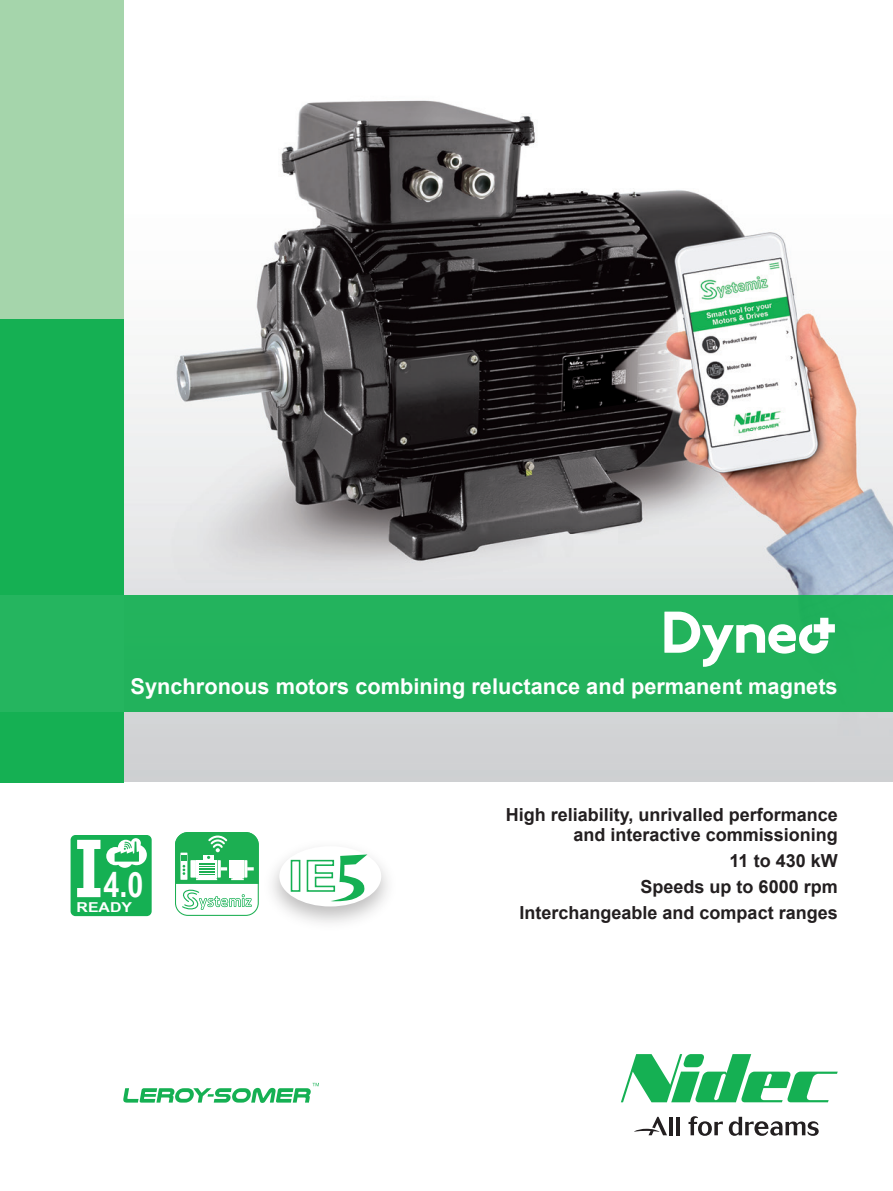
<style>
.page{position:relative;width:893px;height:1191px;background:#fff}
.page>*{position:absolute;margin:0;border:0;box-sizing:border-box;transform-origin:0 0}
.t1{font:600 80.25px "Lubalin Graph";color:#fff}
.t2{font:700 34.95px "Arial Narrow";color:#fff}
.t3{font:700 21.75px "Arial";color:#fff}
.t4{font:700 18px/25.8px "Arial";color:#231f20;text-align:right}
.t5{font:700 13.65px "Arial Narrow";color:#fff;scale:1.42 1}
</style>
<div class="page">
<svg style="left:123px;top:1082px;width:196px;height:20px"></svg>
<svg style="left:621px;top:1054px;width:217px;height:48px"></svg>
<svg style="left:688px;top:1116px;width:35px;height:19px"></svg>
<svg style="left:729px;top:1116px;width:90px;height:19px"></svg>
<hr style="left:669px;top:1116px;width:4px;height:19px;background:#231f20">
<hr style="left:676px;top:1116px;width:4px;height:19px;background:#231f20">
<svg style="left:634px;top:1116px;width:33px;height:19px"></svg>
<img style="left:123px;top:0;width:770px;height:782px">
<div style="left:0;top:0;width:123px;height:726px;background:#a5d5ab"></div>
<div style="left:0;top:319px;width:123px;height:463px;background:#15b053"></div>
<div style="left:0;top:595px;width:893px;height:117px;background:#22b35c"></div>
<svg style="left:175px;top:832px;width:82px;height:84px"></svg>
<div style="left:71px;top:835px;width:81px;height:81px;background:#15b053;border-radius:5px"></div>
<svg style="left:106px;top:838px;width:41px;height:30px"></svg>
<img style="left:257px;top:838px;width:131px;height:85px">
<div style="left:279px;top:846px;width:102px;height:60px;background:#fff;border-radius:50%"></div>
<div style="left:291px;top:860px;width:9px;height:31px;border:2px solid #15b053"></div>
<svg style="left:306px;top:854px;width:61px;height:47px"></svg>
<svg style="left:664px;top:611px;width:171px;height:56px"></svg>
<p class="t3" style="left:131px;top:672px;width:709px">Synchronous motors combining reluctance and permanent magnets</p>
<h1 class="t1" style="left:75px;top:815px;width:29px">I</h1>
<h2 class="t2" style="left:104px;top:858px;width:41px">4.0</h2>
<p class="t5" style="left:77px;top:897px;width:41px">READY</p>
<p class="t4" style="left:506px;top:805px;width:333px;line-height:19.8px">High reliability, unrivalled performance and interactive commissioning</p>
<p class="t4" style="left:520px;top:848px;width:320px">11 to 430 kW<br>Speeds up to 6000 rpm<br>Interchangeable and compact ranges</p>
</div>
